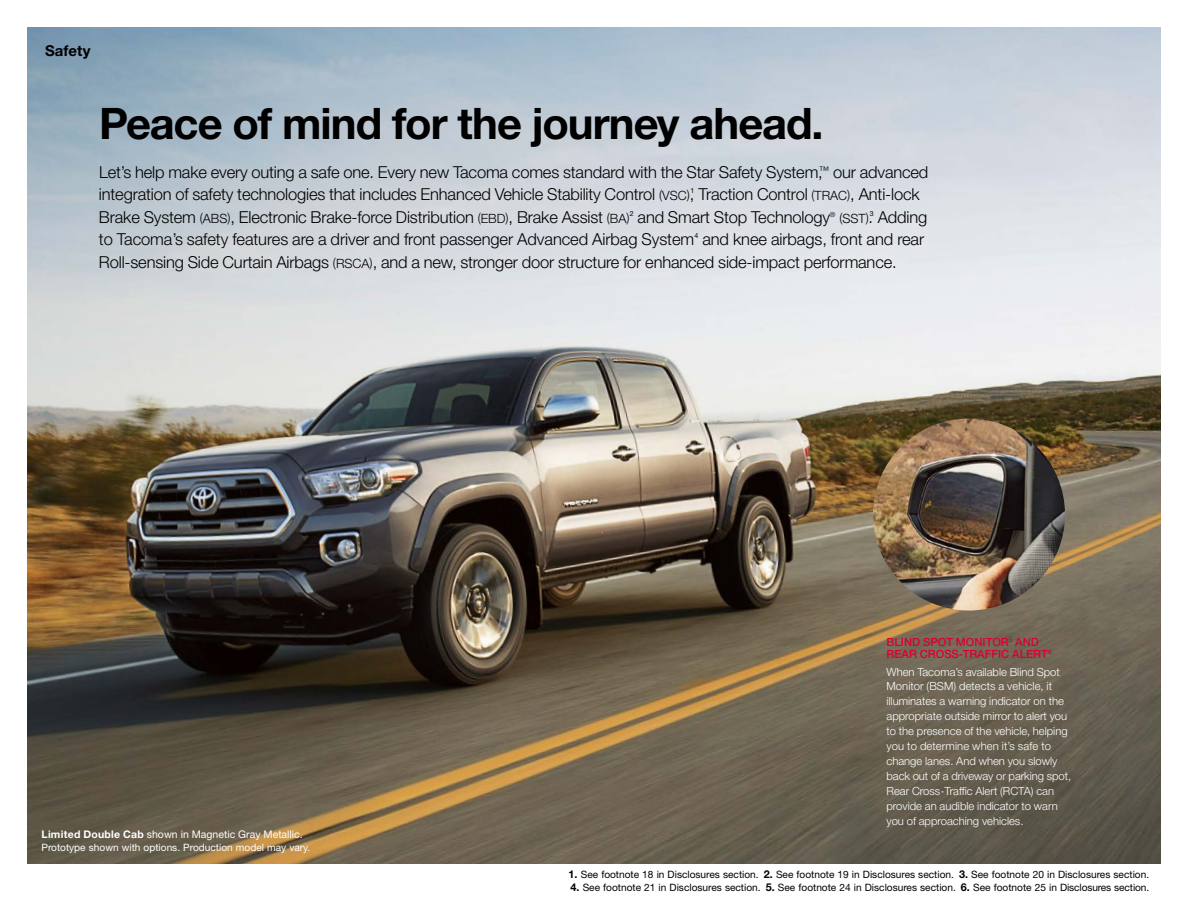
<style>
.page{position:relative;width:1188px;height:918px;background:#fff}
.page>*{position:absolute;margin:0;border:0;box-sizing:border-box;transform-origin:0 0}
.t1{font:700 43.5px "Helvetica Neue LT Std";letter-spacing:-.025em;color:#000}
.t2{font:300 16.5px/22.5px "Helvetica Neue LT Std";letter-spacing:-.01em;color:#000}
.t3{font:700 15px "Helvetica Neue LT Std";letter-spacing:.005em;color:#000}
.t4{font:300 12.75px "Helvetica Neue LT Std";color:#000}
.t5{font:300 11.25px/15px "Helvetica Neue LT Std";color:#fff}
.t6{font:500 11.25px/12px "Helvetica Neue LT Std";color:#dc002e}
.t7{font:10.5px "Helvetica Neue LT Std";color:#fff}
.t8{font:10.2px "Helvetica Neue LT Std";color:#000}
.t9{font:10.2px "Helvetica Neue LT Std";color:#fff}
.t10{font:7.05px "Helvetica Neue LT Std";color:#000}
.s1{font-size:12.75px}
.s2{font-size:16.5px}
.s3{font-weight:700}
.s4{font-weight:700;font-size:10.8px}
</style>
<div class="page">
<img style="left:27px;top:27px;width:1134px;height:837px">
<img style="left:873px;top:418px;width:192px;height:192px;border-radius:96px">
<p class="t3" style="left:45px;top:41px;width:47px">Safety</p>
<h1 class="t1" style="left:99px;top:97px;width:726px">Peace of mind for the journey ahead.</h1>
<p class="t2" style="left:99px;top:160px;width:831px">Let’s help make every outing a safe one. Every new Tacoma comes standard with the Star Safety System,<sup>™</sup> our advanced integration of safety technologies that includes Enhanced Vehicle Stability Control <span class="s1">(VSC)</span>, Traction Control <span class="s1">(TRAC)</span>, Anti-lock</p>
<p class="t10" style="left:691px;top:187px;width:5px">1</p>
<p class="t2" style="left:99px;top:205px;width:532px">Brake System <span class="s1">(ABS)</span>, Electronic Brake-force Distribution <span class="s1">(EBD)</span>, Brake Assist <span class="s1">(BA)</span></p>
<p class="t10" style="left:630px;top:209px;width:5px">2</p>
<p class="t2" style="left:638px;top:205px;width:194px">and Smart Stop Technology</p>
<p class="t4" style="left:830px;top:210px;width:45px"><sup>®</sup> (SST)<span class="s2">.</span></p>
<p class="t10" style="left:870px;top:209px;width:5px">3</p>
<p class="t2" style="left:878px;top:205px;width:51px">Adding</p>
<p class="t2" style="left:99px;top:228px;width:597px">to Tacoma’s safety features are a driver and front passenger Advanced Airbag System</p>
<p class="t10" style="left:694px;top:232px;width:5px">4</p>
<p class="t2" style="left:99px;top:228px;width:827px;text-indent:603px">and knee airbags, front and rear<br>Roll-sensing Side Curtain Airbags <span class="s1">(RSCA)</span>, and a new, stronger door structure for enhanced side-impact performance.</p>
<p class="t6" style="left:886px;top:635px;width:167px">BLIND SPOT MONITOR<sup>5</sup> AND<br>REAR CROSS-TRAFFIC ALERT<sup>6</sup></p>
<p class="t5" style="left:886px;top:664px;width:186px">When Tacoma’s available Blind Spot Monitor (BSM) detects a vehicle, it illuminates a warning indicator on the appropriate outside mirror to alert you to the presence of the vehicle, helping you to determine when it’s safe to change lanes. And when you slowly back out of a driveway or parking spot, Rear Cross-Traffic Alert (RCTA) can provide an audible indicator to warn you of approaching vehicles.</p>
<p class="t7" style="left:42px;top:828px;width:263px"><span class="s3">Limited Double Cab</span> shown in Magnetic Gray Metallic.</p>
<p class="t9" style="left:42px;top:841px;width:270px">Prototype shown with options. Production model may vary.</p>
<p class="t8" style="left:569px;top:869px;width:582px"><span class="s4">1.</span> See footnote 18 in Disclosures section. <span class="s4">2.</span> See footnote 19 in Disclosures section. <span class="s4">3.</span> See footnote 20 in Disclosures section.</p>
<p class="t8" style="left:570px;top:881px;width:580px"><span class="s4">4.</span> See footnote 21 in Disclosures section. <span class="s4">5.</span> See footnote 24 in Disclosures section. <span class="s4">6.</span> See footnote 25 in Disclosures section.</p>
</div>
